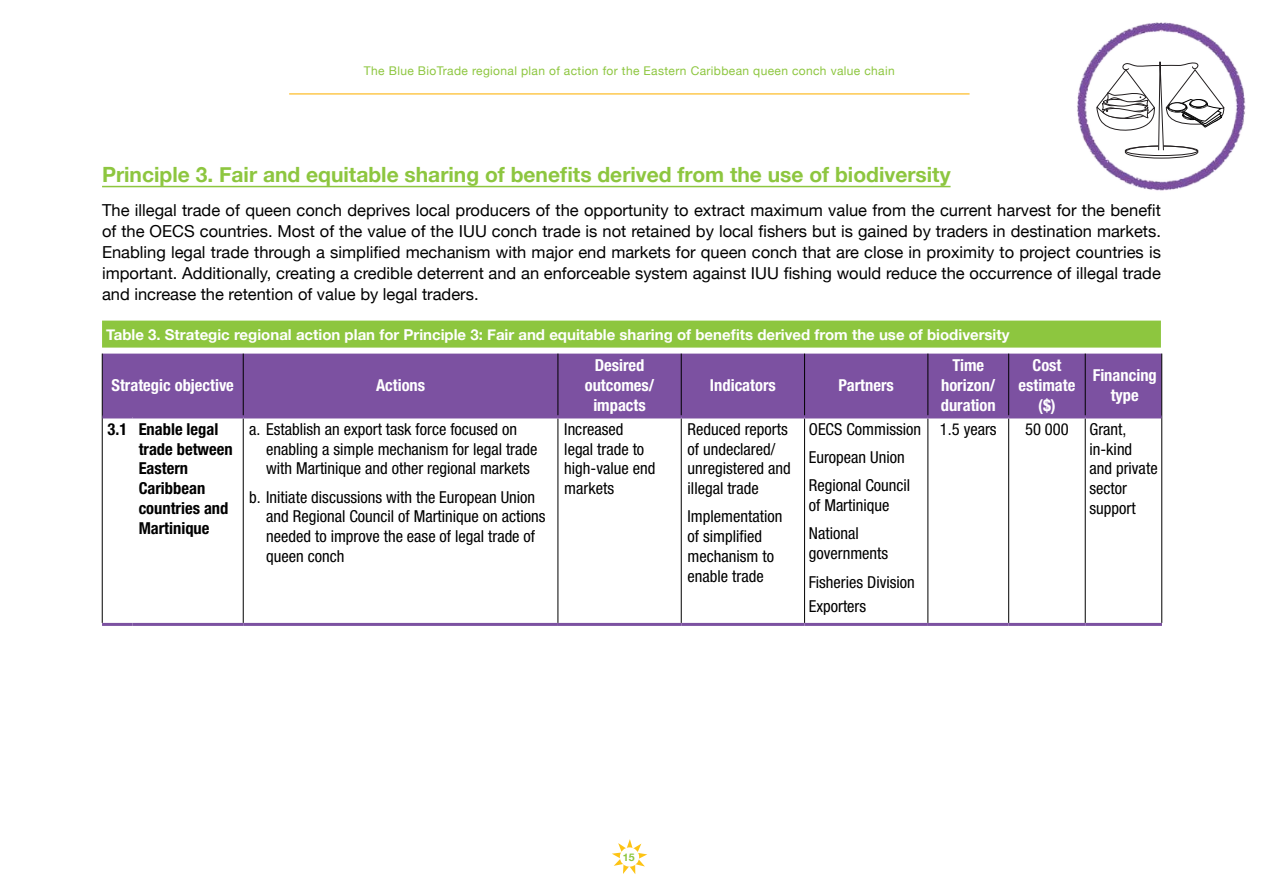
<style>
.page{position:relative;width:1263px;height:893px;background:#fff}
.page>*{position:absolute;margin:0;border:0;box-sizing:border-box;transform-origin:0 0}
.t1{font:700 21px "Helvetica Neue";color:#8dc63f}
.t2{font:16.5px/21px "Helvetica Neue";color:#000;text-align:justify}
.t3{font:condensed 16.5px/19.8px "Helvetica Neue LT Std";color:#000}
.t4{font:700 condensed 16.5px/19.8px "Helvetica Neue LT Std";color:#fff;text-align:center}
.t5{font:700 condensed 16.5px/19.8px "Helvetica Neue LT Std";color:#000}
.t6{font:700 15px "Helvetica Neue";color:#fff}
.t7{font:12px "Helvetica Neue";letter-spacing:.03em;color:#8dc63f}
.t8{font:700 10.5px "Helvetica Neue";color:#8dc63f}
</style>
<div class="page">
<hr style="left:102px;top:186px;width:848px;height:1px;background:#8dc63f">
<div style="left:102px;top:321px;width:1059px;height:27px;background:#8dc63f"></div>
<div style="left:103px;top:354px;width:1058px;height:61px;background:#7c51a1"></div>
<hr style="left:102px;top:354px;width:1px;height:63px;background:#000">
<hr style="left:243px;top:354px;width:1px;height:61px;background:#000">
<hr style="left:558px;top:354px;width:1px;height:61px;background:#000">
<hr style="left:681px;top:354px;width:1px;height:61px;background:#000">
<hr style="left:804px;top:354px;width:1px;height:61px;background:#000">
<hr style="left:928px;top:354px;width:1px;height:61px;background:#000">
<hr style="left:1008px;top:354px;width:1px;height:61px;background:#000">
<hr style="left:1085px;top:354px;width:1px;height:61px;background:#000">
<hr style="left:1161px;top:354px;width:1px;height:63px;background:#000">
<hr style="left:102px;top:417px;width:1px;height:206px;background:#000">
<hr style="left:243px;top:418px;width:1px;height:205px;background:#000">
<hr style="left:558px;top:418px;width:1px;height:205px;background:#000">
<hr style="left:681px;top:418px;width:1px;height:205px;background:#000">
<hr style="left:804px;top:418px;width:1px;height:205px;background:#000">
<hr style="left:928px;top:418px;width:1px;height:205px;background:#000">
<hr style="left:1008px;top:418px;width:1px;height:205px;background:#000">
<hr style="left:1085px;top:418px;width:1px;height:205px;background:#000">
<hr style="left:1161px;top:417px;width:1px;height:206px;background:#000">
<hr style="left:102px;top:415px;width:31px;height:3px;background:#7c51a1">
<hr style="left:133px;top:415px;width:110px;height:3px;background:#7c51a1">
<hr style="left:243px;top:415px;width:315px;height:3px;background:#7c51a1">
<hr style="left:558px;top:415px;width:123px;height:3px;background:#7c51a1">
<hr style="left:681px;top:415px;width:123px;height:3px;background:#7c51a1">
<hr style="left:804px;top:415px;width:124px;height:3px;background:#7c51a1">
<hr style="left:928px;top:415px;width:81px;height:3px;background:#7c51a1">
<hr style="left:1009px;top:415px;width:76px;height:3px;background:#7c51a1">
<hr style="left:1085px;top:415px;width:76px;height:3px;background:#7c51a1">
<hr style="left:102px;top:623px;width:31px;height:3px;background:#7c51a1">
<hr style="left:133px;top:623px;width:110px;height:3px;background:#7c51a1">
<hr style="left:243px;top:623px;width:315px;height:3px;background:#7c51a1">
<hr style="left:558px;top:623px;width:123px;height:3px;background:#7c51a1">
<hr style="left:681px;top:623px;width:123px;height:3px;background:#7c51a1">
<hr style="left:804px;top:623px;width:124px;height:3px;background:#7c51a1">
<hr style="left:928px;top:623px;width:81px;height:3px;background:#7c51a1">
<hr style="left:1009px;top:623px;width:76px;height:3px;background:#7c51a1">
<hr style="left:1085px;top:623px;width:77px;height:3px;background:#7c51a1">
<img style="left:1077px;top:22px;width:169px;height:169px">
<svg style="left:612px;top:839px;width:35px;height:35px"></svg>
<div style="left:620px;top:847px;width:19px;height:20px;background:#fff;border-radius:50%"></div>
<hr style="left:289px;top:93px;width:680px;height:1px;background:#fdb714">
<p class="t7" style="left:364px;top:62px;width:532px">The Blue BioTrade regional plan of action for the Eastern Caribbean queen conch value chain</p>
<p class="t1" style="left:102px;top:158px;width:850px">Principle 3. Fair and equitable sharing of benefits derived from the use of biodiversity</p>
<p class="t2" style="left:102px;top:200px;width:1060px">The illegal trade of queen conch deprives local producers of the opportunity to extract maximum value from the current harvest for the benefit of the OECS countries. Most of the value of the IUU conch trade is not retained by local fishers but is gained by traders in destination markets.<br>Enabling legal trade through a simplified mechanism with major end markets for queen conch that are close in proximity to project countries is important. Additionally, creating a credible deterrent and an enforceable system against IUU fishing would reduce the occurrence of illegal trade and increase the retention of value by legal traders.</p>
<p class="t6" style="left:106px;top:323px;width:905px">Table 3. Strategic regional action plan for Principle 3: Fair and equitable sharing of benefits derived from the use of biodiversity</p>
<p class="t4" style="left:112px;top:375px;width:124px">Strategic objective</p>
<p class="t4" style="left:376px;top:375px;width:51px">Actions</p>
<p class="t4" style="left:941px;top:355px;width:56px">Time horizon/ duration</p>
<p class="t4" style="left:1018px;top:355px;width:58px">Cost estimate ($)</p>
<p class="t4" style="left:1093px;top:365px;width:66px">Financing type</p>
<p class="t4" style="left:585px;top:355px;width:71px">Desired outcomes/ impacts</p>
<p class="t4" style="left:710px;top:375px;width:67px">Indicators</p>
<p class="t4" style="left:839px;top:375px;width:57px">Partners</p>
<p class="t5" style="left:139px;top:419px;width:96px;text-indent:-31px">3.1 Enable legal trade between<br>Eastern<br>Caribbean countries and<br>Martinique</p>
<p class="t3" style="left:266px;top:419px;width:273px;text-indent:-17px">a. Establish an export task force focused on enabling a simple mechanism for legal trade with Martinique and other regional markets</p>
<p class="t3" style="left:266px;top:487px;width:281px;text-indent:-17px">b. Initiate discussions with the European Union and Regional Council of Martinique on actions needed to improve the ease of legal trade of queen conch</p>
<p class="t3" style="left:564px;top:419px;width:93px">Increased legal trade to high-value end markets</p>
<p class="t3" style="left:688px;top:419px;width:105px">Reduced reports of undeclared/ unregistered and illegal trade</p>
<p class="t3" style="left:688px;top:507px;width:96px">Implementation of simplified mechanism to enable trade</p>
<p class="t3" style="left:809px;top:415px;width:114px;line-height:28.3px">OECS Commission<br>European Union<br>Regional Council</p>
<p class="t3" style="left:809px;top:491px;width:82px;line-height:28.3px">of Martinique<br>National</p>
<p class="t3" style="left:809px;top:539px;width:107px;line-height:28.3px">governments<br>Fisheries Division</p>
<p class="t3" style="left:809px;top:596px;width:59px">Exporters</p>
<p class="t3" style="left:940px;top:419px;width:58px">1.5 years</p>
<p class="t3" style="left:1025px;top:419px;width:45px">50 000</p>
<p class="t3" style="left:1089px;top:419px;width:70px">Grant, in-kind and private sector support</p>
<p class="t8" style="left:623px;top:849px;width:13px">15</p>
</div>
